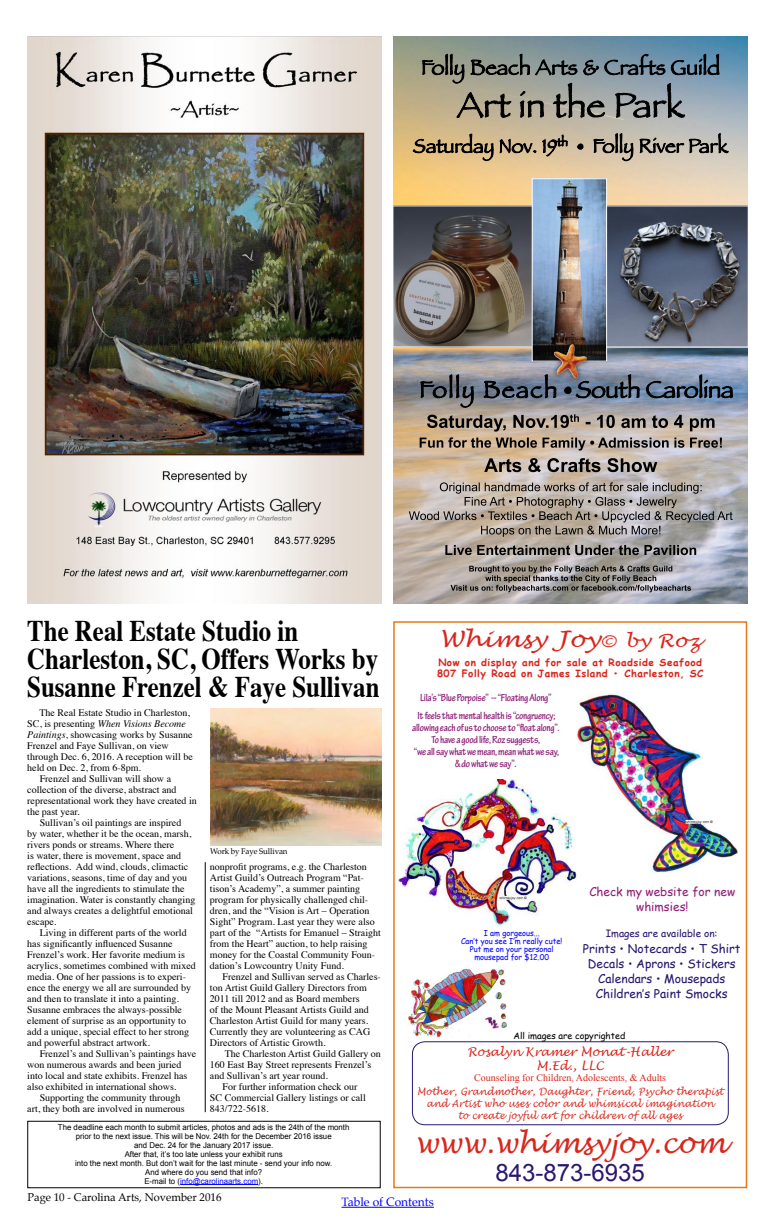
<style>
.page{position:relative;width:774px;height:1224px;background:#fff}
.page>*{position:absolute;margin:0;border:0;box-sizing:border-box;transform-origin:0 0}
.t1{font:700 30px/28px "Times";color:#000;scale:.83 1}
.t2{font:italic 28px "Lucida Handwriting";color:#d9261c}
.t3{font:24px "Arial";color:#291770}
.t4{font:italic 22px "Lucida Handwriting";color:#d9261c;scale:1.15 1}
.t5{font:12px/15px "Comic Sans MS";color:#291770;text-align:center}
.t6{font:italic 12px/14px "Lucida Handwriting";color:#d9261c;text-align:center}
.t7{font:12px/15px "Comic Sans MS";color:#8f1f78;text-align:center}
.t8{font:12px "Palatino";color:#00f}
.t9{font:700 condensed 11px/12px "Tekton Pro";letter-spacing:-.025em;color:#8f1f78}
.t10{font:11px "Palatino";color:#000}
.t11{font:10px/11px "Times";color:#000}
.t12{font:italic 10px/12px "Lucida Handwriting";letter-spacing:.025em;color:#d9261c;text-align:center;scale:.9 1}
.t13{font:700 10px/11px "Comic Sans MS";letter-spacing:.05em;color:#d9261c}
.t14{font:10px "Times New Roman";color:#d9261c}
.t15{font:italic 10px "Times";color:#000}
.t16{font:10px "Comic Sans MS";color:#291770}
.t17{font:9px "Comic Sans MS";color:#000}
.t18{font:8px/9px "Arial";color:#000;text-align:center}
.t19{font:8px/8px "Comic Sans MS";color:#00f;text-align:center;scale:.95 1}
.t20{font:8px "Palatino";letter-spacing:-.015em;color:#000}
.s1{font-style:normal}
.s2{font-style:italic}
.s3{color:#00f}
.s4{font-size:16px}
.s5{font-size:18px}
</style>
<div class="page">
<hr style="left:342px;top:1207px;width:92px;height:1px;background:#00f">
<img style="left:210px;top:709px;width:171px;height:136px">
<hr style="left:205px;top:862px;width:1px;height:250px;background:#000">
<hr style="left:180px;top:1184px;width:78px;height:1px;background:#00f">
<img style="left:27px;top:36px;width:354px;height:567px">
<div style="left:393px;top:621px;width:354px;height:567px;background:#fff;border:2px solid #e87817"></div>
<div style="left:412px;top:1041px;width:317px;height:84px;border:1px solid #291770;border-radius:12px"></div>
<img style="left:398px;top:779px;width:179px;height:148px">
<img style="left:408px;top:969px;width:100px;height:69px">
<img style="left:576px;top:694px;width:162px;height:179px">
<img style="left:394px;top:36px;width:354px;height:567px">
<svg style="left:421px;top:374px;width:312px;height:34px;background:#6a7483"></svg>
<svg style="left:420px;top:414px;width:302px;height:37px;background:#9e9184"></svg>
<svg style="left:484px;top:458px;width:173px;height:14px;background:#827a75"></svg>
<svg style="left:409px;top:482px;width:324px;height:55px;background:#a79e98"></svg>
<svg style="left:445px;top:545px;width:251px;height:10px;background:#706c69"></svg>
<svg style="left:451px;top:566px;width:240px;height:26px;background:#8b8786"></svg>
<img style="left:394px;top:205px;width:354px;height:143px">
<img style="left:534px;top:180px;width:71px;height:180px">
<div style="left:532px;top:178px;width:75px;height:184px;border:1px solid #fff"></div>
<div style="left:549px;top:339px;width:43px;height:44px;background:#000;opacity:.75"></div>
<img style="left:554px;top:344px;width:33px;height:34px">
<svg style="left:413px;top:48px;width:316px;height:114px;background:#95958b"></svg>
<h1 class="t1" style="left:27px;top:614px;width:426px">The Real Estate Studio in<br>Charleston, SC, Offers Works by<br>Susanne Frenzel &amp; Faye Sullivan</h1>
<p class="t11" style="left:40px;top:706px;width:152px">The Real Estate Studio in Charleston,</p>
<p class="t15" style="left:27px;top:715px;width:160px"><span class="s1">SC, is presenting</span> When Visions Become</p>
<p class="t11" style="left:27px;top:728px;width:167px"><span class="s2">Paintings</span>, showcasing works by Susanne</p>
<p class="t11" style="left:27px;top:739px;width:143px">Frenzel and Faye Sullivan, on view</p>
<p class="t11" style="left:27px;top:750px;width:167px">through Dec. 6, 2016. A reception will be</p>
<p class="t11" style="left:27px;top:761px;width:115px">held on Dec. 2, from 6-8pm.</p>
<p class="t11" style="left:40px;top:772px;width:133px">Frenzel and Sullivan will show a</p>
<p class="t11" style="left:27px;top:783px;width:151px">collection of the diverse, abstract and</p>
<p class="t11" style="left:27px;top:794px;width:171px">representational work they have created in</p>
<p class="t11" style="left:27px;top:805px;width:54px">the past year.</p>
<p class="t11" style="left:40px;top:816px;width:143px">Sullivan’s oil paintings are inspired</p>
<p class="t11" style="left:27px;top:827px;width:166px">by water, whether it be the ocean, marsh,</p>
<p class="t11" style="left:27px;top:838px;width:149px">rivers ponds or streams. Where there</p>
<p class="t11" style="left:27px;top:849px;width:156px">is water, there is movement, space and</p>
<p class="t11" style="left:27px;top:860px;width:163px">reflections. Add wind, clouds, climactic</p>
<p class="t11" style="left:27px;top:871px;width:161px">variations, seasons, time of day and you</p>
<p class="t11" style="left:27px;top:882px;width:159px">have all the ingredients to stimulate the</p>
<p class="t11" style="left:27px;top:893px;width:170px">imagination. Water is constantly changing</p>
<p class="t11" style="left:27px;top:904px;width:167px">and always creates a delightful emotional</p>
<p class="t11" style="left:27px;top:915px;width:31px">escape.</p>
<p class="t11" style="left:40px;top:926px;width:149px">Living in different parts of the world</p>
<p class="t11" style="left:27px;top:937px;width:147px">has significantly influenced Susanne</p>
<p class="t11" style="left:27px;top:948px;width:159px">Frenzel’s work. Her favorite medium is</p>
<p class="t11" style="left:27px;top:959px;width:170px">acrylics, sometimes combined with mixed</p>
<p class="t11" style="left:27px;top:970px;width:160px">media. One of her passions is to experi-</p>
<p class="t11" style="left:27px;top:981px;width:165px">ence the energy we all are surrounded by</p>
<p class="t11" style="left:27px;top:992px;width:153px">and then to translate it into a painting.</p>
<p class="t11" style="left:27px;top:1003px;width:156px">Susanne embraces the always-possible</p>
<p class="t11" style="left:27px;top:1014px;width:160px">element of surprise as an opportunity to</p>
<p class="t11" style="left:27px;top:1025px;width:163px">add a unique, special effect to her strong</p>
<p class="t11" style="left:27px;top:1036px;width:124px">and powerful abstract artwork.</p>
<p class="t11" style="left:40px;top:1047px;width:158px">Frenzel’s and Sullivan’s paintings have</p>
<p class="t11" style="left:27px;top:1058px;width:156px">won numerous awards and been juried</p>
<p class="t11" style="left:27px;top:1069px;width:162px">into local and state exhibits. Frenzel has</p>
<p class="t11" style="left:27px;top:1080px;width:151px">also exhibited in international shows.</p>
<p class="t11" style="left:40px;top:1091px;width:142px">Supporting the community through</p>
<p class="t11" style="left:27px;top:1102px;width:159px">art, they both are involved in numerous</p>
<p class="t20" style="left:210px;top:845px;width:79px">Work by Faye Sullivan</p>
<p class="t11" style="left:210px;top:860px;width:173px">nonprofit programs, e.g. the Charleston Artist Guild’s Outreach Program “Pat&shy;tison’s Academy”, a summer painting program for physically challenged chil&shy;dren, and the “Vision is Art – Operation Sight” Program. Last year they were also part of the “Artists for Emanuel – Straight from the Heart” auction, to help raising money for the Coastal Community Foun&shy;dation’s Lowcountry Unity Fund.</p>
<p class="t11" style="left:210px;top:970px;width:172px;text-indent:12px">Frenzel and Sullivan served as Charles&shy;ton Artist Guild Gallery Directors from 2011 till 2012 and as Board members<br>of the Mount Pleasant Artists Guild and Charleston Artist Guild for many years.<br>Currently they are volunteering as CAG Directors of Artistic Growth.</p>
<p class="t11" style="left:225px;top:1047px;width:158px">The Charleston Artist Guild Gallery on</p>
<p class="t11" style="left:210px;top:1058px;width:163px">160 East Bay Street represents Frenzel’s</p>
<p class="t11" style="left:210px;top:1069px;width:120px">and Sullivan’s art year round.</p>
<p class="t11" style="left:222px;top:1080px;width:136px">For further information check our</p>
<p class="t11" style="left:210px;top:1091px;width:157px">SC Commercial Gallery listings or call</p>
<p class="t11" style="left:210px;top:1102px;width:60px">843/722-5618.</p>
<p class="t18" style="left:58px;top:1122px;width:293px">The deadline each month to submit articles, photos and ads is the 24th of the month prior to the next issue. This will be Nov. 24th for the December 2016 issue<br>and Dec. 24 for the January 2017 issue.<br>After that, it’s too late unless your exhibit runs<br>into the next month. But don’t wait for the last minute - send your info now.<br>And where do you send that info?<br>E-mail to (<span class="s3">info@carolinaarts.com</span>).</p>
<h3 class="t4" style="left:440px;top:626px;width:228px">Whimsy Joy<span class="s4">©</span> <span class="s5">by Roz</span></h3>
<p class="t13" style="left:437px;top:656px;width:268px">Now on display and for sale at Roadside Seafood<br>807 Folly Road on James Island • Charleston, SC</p>
<p class="t9" style="left:418px;top:689px;width:139px;line-height:18px">Lila’s “Blue Porpoise” -- “Floating Along”<br>It feels that mental health is “congruency;</p>
<p class="t9" style="left:412px;top:722px;width:149px;text-align:center">allowing each of us to choose to “float along”.<br>To have a good life, Roz suggests,<br>“we all say what we mean, mean what we say, &amp; do what we say”.</p>
<p class="t19" style="left:461px;top:929px;width:108px">I am gorgeous...<br>Can’t you see I’m really cute!<br>Put me on your personal mousepad for $12.00</p>
<p class="t7" style="left:589px;top:884px;width:147px">Check my website for new whimsies!</p>
<p class="t16" style="left:606px;top:926px;width:113px">Images are available on:</p>
<p class="t5" style="left:583px;top:940px;width:159px">Prints • Notecards • T Shirt<br>Decals • Aprons • Stickers<br>Calendars • Mousepads<br>Children’s Paint Smocks</p>
<p class="t17" style="left:513px;top:1029px;width:113px">All images are copyrighted</p>
<p class="t6" style="left:467px;top:1045px;width:207px">Rosalyn Kramer Monat-Haller<br>M.Ed., LLC</p>
<p class="t14" style="left:474px;top:1070px;width:193px">Counseling for Children, Adolescents, &amp; Adults</p>
<p class="t12" style="left:417px;top:1085px;width:342px">Mother, Grandmother, Daughter, Friend, Psycho therapist and Artist who uses color and whimsical imagination<br>to create joyful art for children of all ages</p>
<h2 class="t2" style="left:414px;top:1126px;width:313px">www.whimsyjoy.com</h2>
<h3 class="t3" style="left:496px;top:1157px;width:151px">843-873-6935</h3>
<p class="t10" style="left:28px;top:1188px;width:195px">Page 10 - Carolina Arts, November 2016</p>
<p class="t8" style="left:342px;top:1192px;width:94px">Table of Contents</p>
</div>
